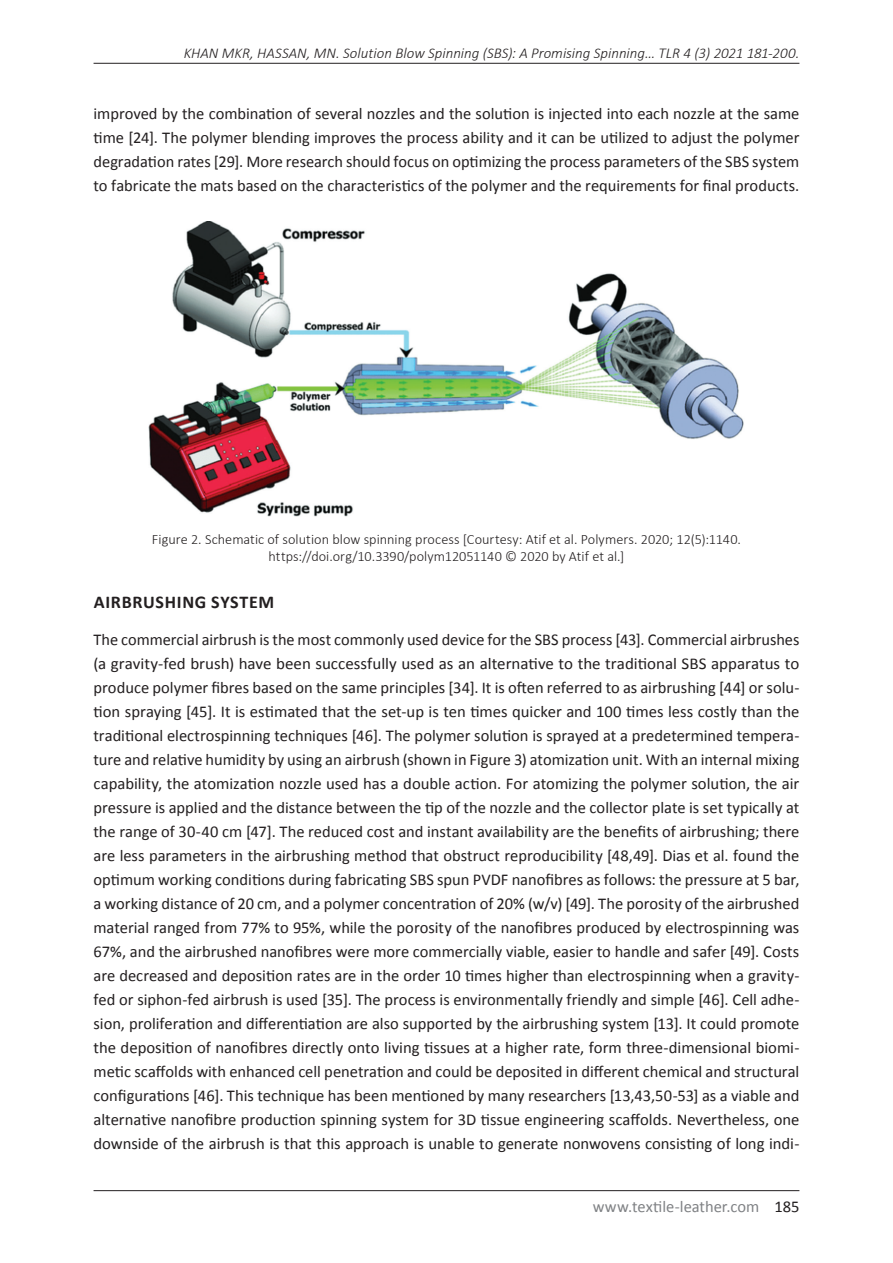
<style>
.page{position:relative;width:893px;height:1263px;background:#fff}
.page>*{position:absolute;margin:0;border:0;box-sizing:border-box;transform-origin:0 0}
.Podnaslov_1{font:700 18px "Calibri";letter-spacing:.04em;color:#231f20}
.Glavni_text{font:16.5px/24px "Calibri";color:#231f20;text-align:justify}
.t1{font:16.5px "Calibri";color:#808285}
.t2{font:italic 300 15px "Calibri";color:#231f20}
.Tablica__slika{font:300 14.25px "Calibri";letter-spacing:.005em;color:#231f20}
.s1{color:#231f20}
</style>
<div class="page">
<hr style="left:94px;top:63px;width:705px;height:1px;background:#231f20">
<hr style="left:94px;top:1190px;width:705px;height:1px;background:#231f20">
<img style="left:148px;top:221px;width:596px;height:296px">
<p class="t2" style="left:184px;top:44px;width:617px">KHAN MKR, HASSAN, MN. Solution Blow Spinning (SBS): A Promising Spinning… TLR 4 (3) 2021 181-200.</p>
<p class="Glavni_text" style="left:94px;top:101px;width:707px">improved by the combination of several nozzles and the solution is injected into each nozzle at the same time [24]. The polymer blending improves the process ability and it can be utilized to adjust the polymer degradation rates [29]. More research should focus on optimizing the process parameters of the SBS system to fabricate the mats based on the characteristics of the polymer and the requirements for final products.</p>
<p class="Tablica__slika" style="left:152px;top:531px;width:591px">Figure 2. Schematic of solution blow spinning process [Courtesy: Atif et al. Polymers. 2020; 12(5):1140.</p>
<p class="Tablica__slika" style="left:269px;top:548px;width:357px">https://doi.org/10.3390/polym12051140 © 2020 by Atif et al.]</p>
<p class="Podnaslov_1" style="left:94px;top:590px;width:182px">AIRBRUSHING SYSTEM</p>
<p class="Glavni_text" style="left:94px;top:627px;width:707px">The commercial airbrush is the most commonly used device for the SBS process [43]. Commercial airbrushes (a gravity-fed brush) have been successfully used as an alternative to the traditional SBS apparatus to produce polymer fibres based on the same principles [34]. It is often referred to as airbrushing [44] or solu&shy;tion spraying [45]. It is estimated that the set-up is ten times quicker and 100 times less costly than the traditional electrospinning techniques [46]. The polymer solution is sprayed at a predetermined tempera&shy;ture and relative humidity by using an airbrush (shown in Figure 3) atomization unit. With an internal mixing capability, the atomization nozzle used has a double action. For atomizing the polymer solution, the air pressure is applied and the distance between the tip of the nozzle and the collector plate is set typically at the range of 30-40 cm [47]. The reduced cost and instant availability are the benefits of airbrushing; there are less parameters in the airbrushing method that obstruct reproducibility [48,49]. Dias et al. found the optimum working conditions during fabricating SBS spun PVDF nanofibres as follows: the pressure at 5 bar, a working distance of 20 cm, and a polymer concentration of 20% (w/v) [49]. The porosity of the airbrushed material ranged from 77% to 95%, while the porosity of the nanofibres produced by electrospinning was 67%, and the airbrushed nanofibres were more commercially viable, easier to handle and safer [49]. Costs are decreased and deposition rates are in the order 10 times higher than electrospinning when a gravity&shy;fed or siphon-fed airbrush is used [35]. The process is environmentally friendly and simple [46]. Cell adhe&shy;sion, proliferation and differentiation are also supported by the airbrushing system [13]. It could promote the deposition of nanofibres directly onto living tissues at a higher rate, form three-dimensional biomi&shy;metic scaffolds with enhanced cell penetration and could be deposited in different chemical and structural configurations [46]. This technique has been mentioned by many researchers [13,43,50-53] as a viable and alternative nanofibre production spinning system for 3D tissue engineering scaffolds. Nevertheless, one downside of the airbrush is that this approach is unable to generate nonwovens consisting of long indi-</p>
<p class="t1" style="left:593px;top:1196px;width:208px">www.textile-leather.com <span class="s1">185</span></p>
</div>
